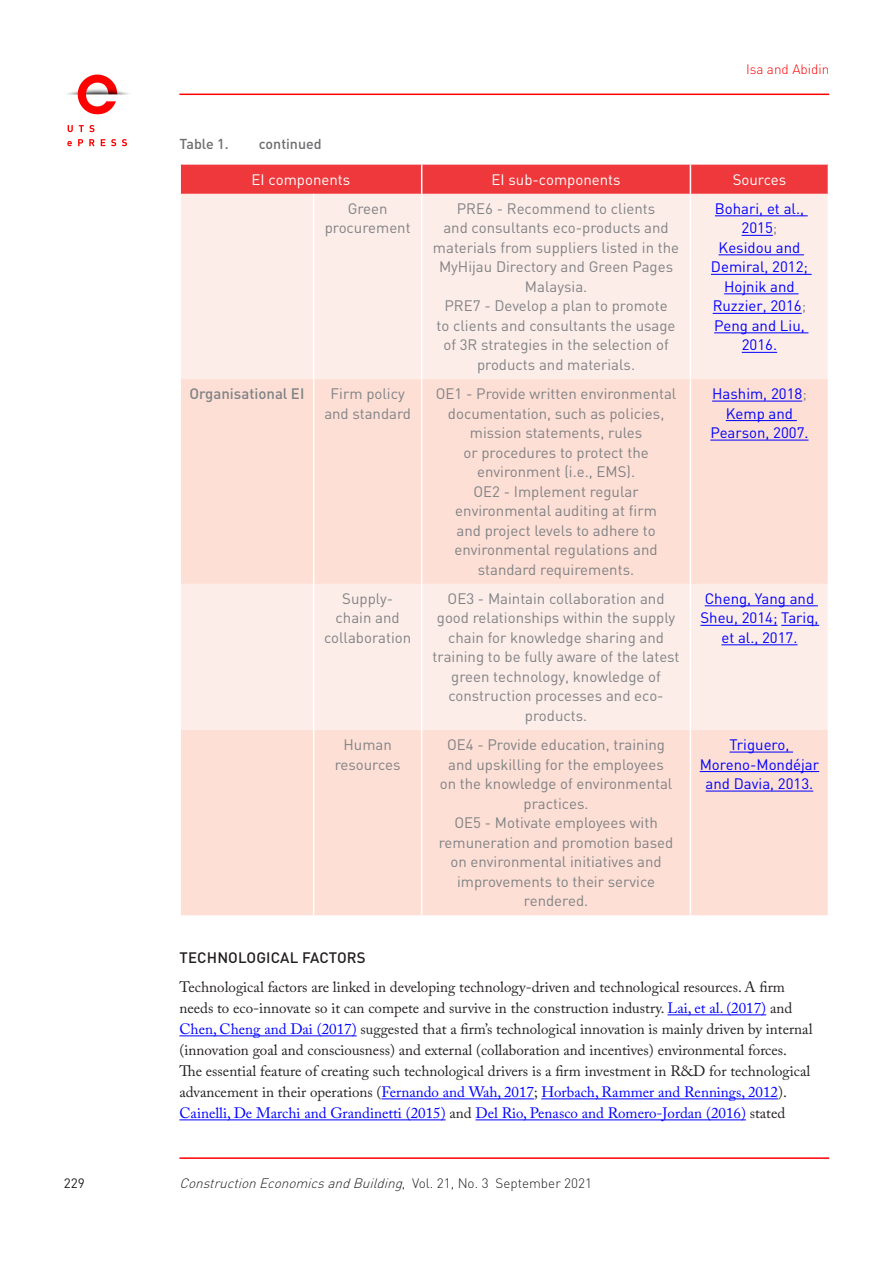
<style>
.page{position:relative;width:893px;height:1263px;background:#fff}
.page>*{position:absolute;margin:0;border:0;box-sizing:border-box;transform-origin:0 0}
.t1{font:15px/19.5px "DIN";color:#808285;text-align:center}
.t2{font:15px/21px "Adobe Caslon Pro";color:#231f20}
.t3{font:15px/19.5px "DIN";color:#00f;text-align:center}
.t4{font:15px "DIN";color:#fff}
.t5{font:500 15px "DIN Pro";letter-spacing:.01em;color:#231f20}
.t6{font:500 15px "DIN";color:#808285}
.t7{font:500 14.25px "DIN";color:#6c6d70}
.t8{font:italic 300 13.5px "DIN Pro";color:#231f20}
.t9{font:300 13.5px "DIN Pro";color:#fe0000}
.t10{font:13.5px "DIN Pro";color:#231f20}
.s1{color:#808285}
.s2{color:#00f}
.s3{font-style:normal}
</style>
<div class="page">
<hr style="left:179px;top:1157px;width:650px;height:2px;background:#fe0000">
<hr style="left:667px;top:1014px;width:99px;height:1px;background:#00f">
<hr style="left:179px;top:1035px;width:178px;height:1px;background:#00f">
<hr style="left:381px;top:1098px;width:153px;height:1px;background:#00f">
<hr style="left:541px;top:1098px;width:237px;height:1px;background:#00f">
<hr style="left:179px;top:1119px;width:267px;height:1px;background:#00f">
<hr style="left:475px;top:1119px;width:271px;height:1px;background:#00f">
<div style="left:181px;top:194px;width:647px;height:185px;background:#fdede8"></div>
<svg style="left:181px;top:379px;width:647px;height:536px;background:#fce2da"></svg>
<div style="left:180px;top:165px;width:648px;height:29px;background:#ee383c"></div>
<hr style="left:313px;top:194px;width:1px;height:185px;background:#fff">
<hr style="left:421px;top:194px;width:1px;height:185px;background:#fff">
<hr style="left:690px;top:194px;width:1px;height:185px;background:#fff">
<hr style="left:313px;top:379px;width:1px;height:205px;background:#fff">
<hr style="left:421px;top:379px;width:1px;height:205px;background:#fff">
<hr style="left:690px;top:379px;width:1px;height:205px;background:#fff">
<hr style="left:313px;top:584px;width:1px;height:146px;background:#fff">
<hr style="left:421px;top:584px;width:1px;height:146px;background:#fff">
<hr style="left:690px;top:584px;width:1px;height:146px;background:#fff">
<hr style="left:313px;top:730px;width:1px;height:185px;background:#fff">
<hr style="left:421px;top:730px;width:1px;height:185px;background:#fff">
<hr style="left:690px;top:730px;width:1px;height:185px;background:#fff">
<hr style="left:715px;top:215px;width:93px;height:1px;background:#00f">
<hr style="left:742px;top:235px;width:31px;height:1px;background:#00f">
<hr style="left:719px;top:254px;width:85px;height:1px;background:#00f">
<hr style="left:711px;top:274px;width:101px;height:1px;background:#00f">
<hr style="left:724px;top:293px;width:74px;height:1px;background:#00f">
<hr style="left:713px;top:313px;width:89px;height:1px;background:#00f">
<hr style="left:714px;top:332px;width:94px;height:1px;background:#00f">
<hr style="left:742px;top:352px;width:35px;height:1px;background:#00f">
<hr style="left:712px;top:401px;width:90px;height:1px;background:#00f">
<hr style="left:726px;top:420px;width:71px;height:1px;background:#00f">
<hr style="left:710px;top:440px;width:98px;height:1px;background:#00f">
<hr style="left:705px;top:605px;width:113px;height:1px;background:#00f">
<hr style="left:700px;top:625px;width:77px;height:1px;background:#00f">
<hr style="left:781px;top:625px;width:38px;height:1px;background:#00f">
<hr style="left:721px;top:644px;width:76px;height:1px;background:#00f">
<hr style="left:730px;top:752px;width:63px;height:1px;background:#00f">
<hr style="left:700px;top:771px;width:119px;height:1px;background:#00f">
<hr style="left:706px;top:791px;width:107px;height:1px;background:#00f">
<img style="left:67px;top:74px;width:62px;height:73px">
<hr style="left:179px;top:94px;width:650px;height:1px;background:#fe0000">
<p class="t7" style="left:179px;top:135px;width:51px">Table 1.</p>
<p class="t7" style="left:259px;top:135px;width:64px">continued</p>
<p class="t9" style="left:746px;top:60px;width:85px">Isa and Abidin</p>
<p class="t4" style="left:252px;top:171px;width:100px">EI components</p>
<p class="t4" style="left:492px;top:171px;width:131px">EI sub-components</p>
<p class="t4" style="left:733px;top:171px;width:55px">Sources</p>
<p class="t1" style="left:325px;top:199px;width:88px">Green procurement</p>
<p class="t1" style="left:433px;top:199px;width:248px">PRE6 - Recommend to clients<br>and consultants eco-products and materials from suppliers listed in the<br>MyHijau Directory and Green Pages<br>Malaysia.<br>PRE7 - Develop a plan to promote<br>to clients and consultants the usage of 3R strategies in the selection of products and materials.</p>
<p class="t3" style="left:711px;top:199px;width:99px">Bohari, et al.,<br>2015<span class="s1">;<br></span>Kesidou and<br>Demiral, 2012;<br>Hojnik and<br>Ruzzier, 2016<span class="s1">;<br></span>Peng and Liu,<br>2016.</p>
<p class="t6" style="left:189px;top:384px;width:116px">Organisational EI</p>
<p class="t1" style="left:324px;top:384px;width:88px">Firm policy and standard</p>
<p class="t1" style="left:436px;top:384px;width:242px">OE1 - Provide written environmental documentation, such as policies, mission statements, rules<br>or procedures to protect the environment (i.e., EMS).<br>OE2 - Implement regular environmental auditing at firm<br>and project levels to adhere to environmental regulations and standard requirements.</p>
<p class="t3" style="left:710px;top:384px;width:100px">Hashim, 2018<span class="s1">;<br></span>Kemp and<br>Pearson, 2007.</p>
<p class="t1" style="left:324px;top:589px;width:89px">Supply&shy;chain and collaboration</p>
<p class="t1" style="left:433px;top:589px;width:248px">OE3 - Maintain collaboration and good relationships within the supply chain for knowledge sharing and training to be fully aware of the latest green technology, knowledge of construction processes and eco&shy;products.</p>
<p class="t3" style="left:700px;top:589px;width:120px">Cheng, Yang and<br>Sheu, 2014; Tariq, et al., 2017.</p>
<p class="t1" style="left:335px;top:735px;width:67px">Human resources</p>
<p class="t1" style="left:439px;top:735px;width:236px">OE4 - Provide education, training and upskilling for the employees on the knowledge of environmental practices.<br>OE5 - Motivate employees with remuneration and promotion based on environmental initiatives and improvements to their service rendered.</p>
<p class="t3" style="left:700px;top:735px;width:121px">Triguero,<br>Moreno-Mondéjar and Davia, 2013.</p>
<p class="t5" style="left:179px;top:947px;width:188px">TECHNOLOGICAL FACTORS</p>
<p class="t2" style="left:179px;top:977px;width:635px">Technological factors are linked in developing technology-driven and technological resources. A firm needs to eco-innovate so it can compete and survive in the construction industry. <span class="s2">Lai, et al. (2017)</span> and <span class="s2">Chen, Cheng and Dai (2017)</span> suggested that a firm’s technological innovation is mainly driven by internal (innovation goal and consciousness) and external (collaboration and incentives) environmental forces.<br>The essential feature of creating such technological drivers is a firm investment in R&amp;D for technological advancement in their operations (<span class="s2">Fernando and Wah, 2017</span>; <span class="s2">Horbach, Rammer and Rennings, 2012</span>).<br><span class="s2">Cainelli, De Marchi and Grandinetti (2015)</span> and <span class="s2">Del Rio, Penasco and Romero-Jordan (2016)</span> stated</p>
<p class="t10" style="left:64px;top:1174px;width:23px">229</p>
<p class="t8" style="left:179px;top:1174px;width:414px">ConstructionEconomicsandBuilding<span class="s3">, Vo l . 2 1 , N o . 3 S e p t e m b e r 2 0 2 1</span></p>
</div>
